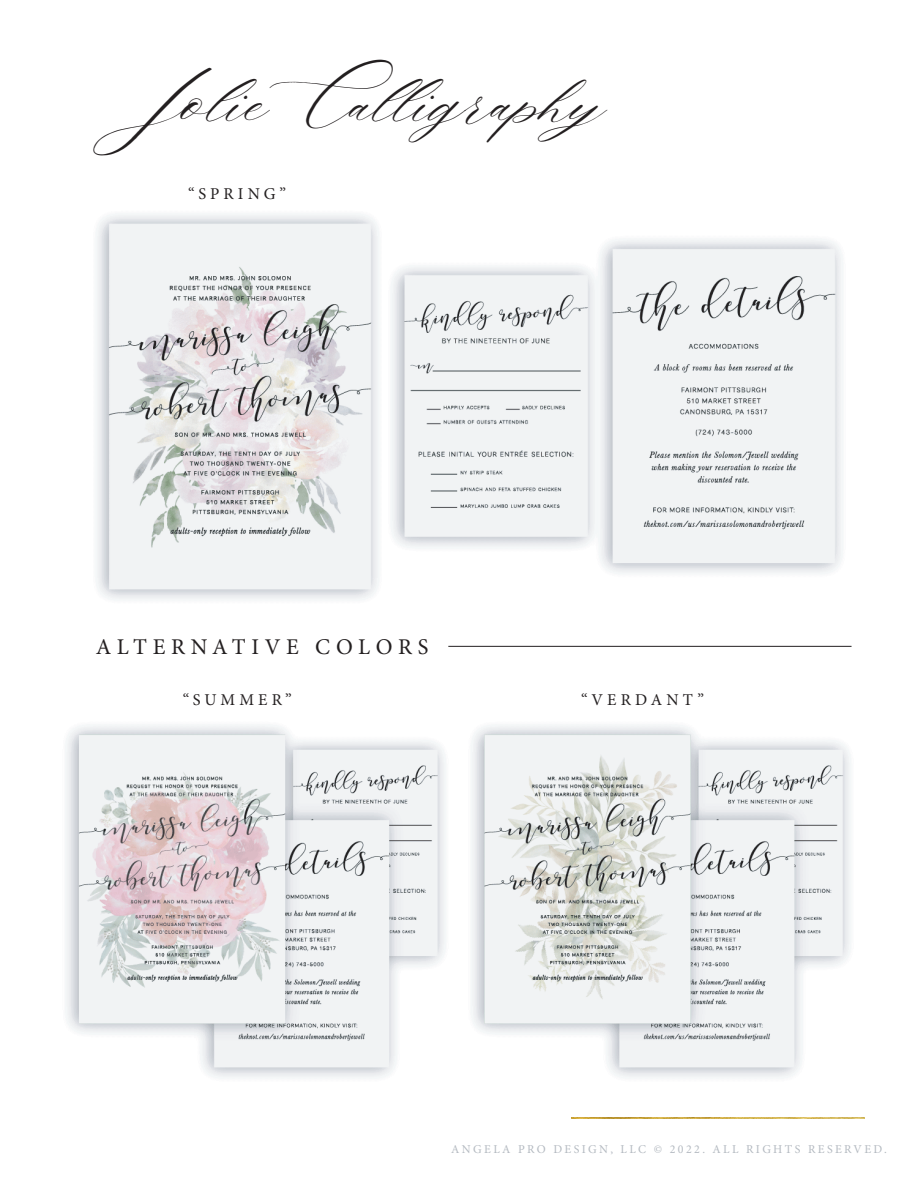
<style>
.page{position:relative;width:918px;height:1188px;background:#fff}
.page>*{position:absolute;margin:0;border:0;box-sizing:border-box;transform-origin:0 0}
.t1{font:48px "Slight";color:#231f20}
.t2{font:22.5px "Minion Pro";letter-spacing:.25em;color:#231f20}
.t3{font:16.5px "Minion Pro";letter-spacing:.25em;color:#231f20}
.t4{font:12px "Minion Pro";letter-spacing:.2em;color:#b4bac1}
</style>
<div class="page">
<img style="left:65px;top:214px;width:800px;height:905px">
<img style="left:571px;top:1118px;width:293px;height:1px">
<hr style="left:448px;top:646px;width:404px;height:1px;background:#231f20">
<h1 class="t1" style="left:93px;top:77px;width:552px">JolieCalligraphy</h1>
<h3 class="t3" style="left:188px;top:183px;width:99px">“SPRING”</h3>
<h2 class="t2" style="left:96px;top:632px;width:334px">ALTERNATIVE COLORS</h2>
<h3 class="t3" style="left:183px;top:688px;width:111px">“SUMMER”</h3>
<h3 class="t3" style="left:581px;top:688px;width:124px">“VERDANT”</h3>
<p class="t4" style="left:451px;top:1141px;width:437px">ANGELA PRO DESIGN, LLC © 2022. ALL RIGHTS RESERVED.</p>
</div>
